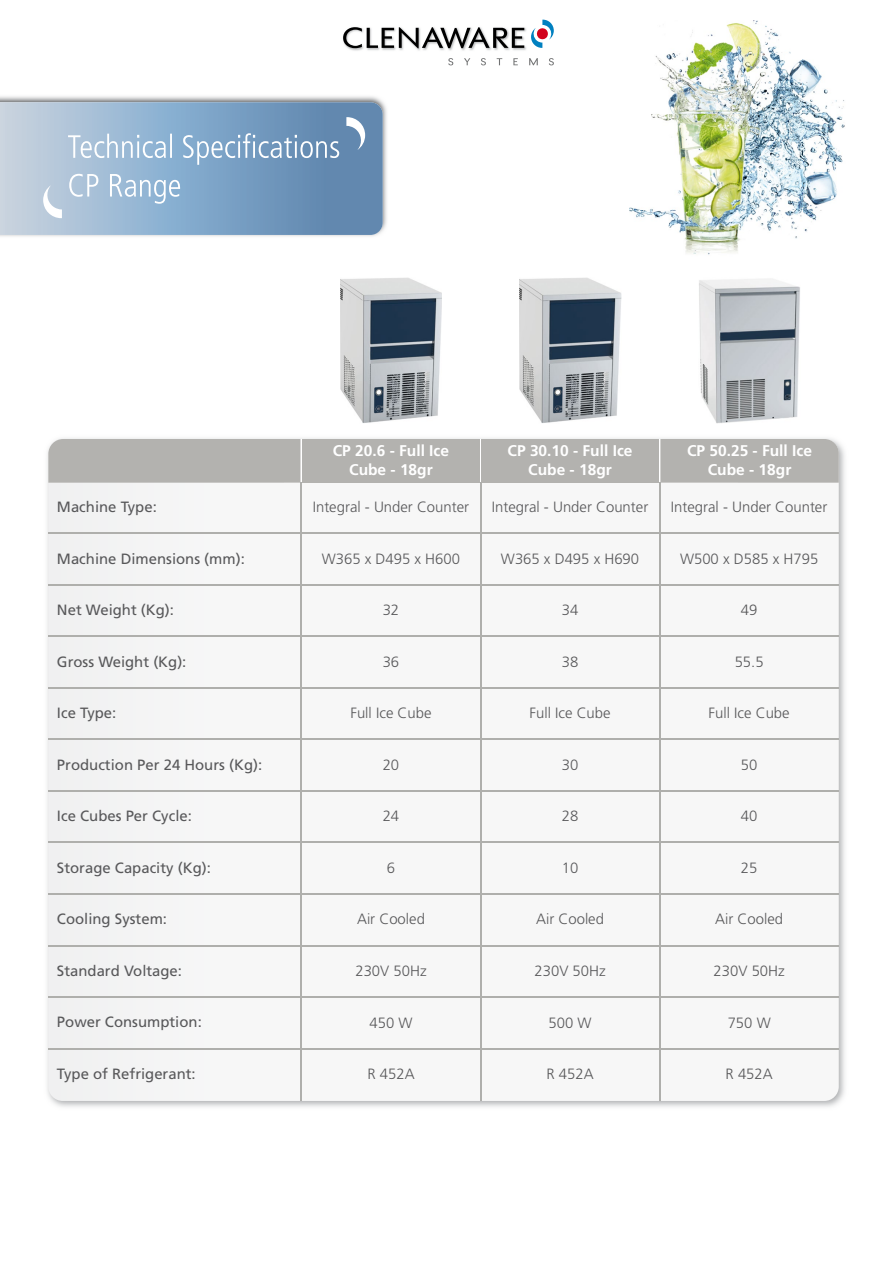
<style>
.page{position:relative;width:893px;height:1263px;background:#fff}
.page>*{position:absolute;margin:0;border:0;box-sizing:border-box;transform-origin:0 0}
.t1{font:700 15.45px/18.6px "Frutiger";color:#fff;text-align:center}
.t2{font:300 14.85px "Frutiger";color:#58585a}
.t3{font:14.85px "Frutiger";color:#58585a}
</style>
<div class="page">
<svg style="left:48px;top:483px;width:791px;height:618px"></svg>
<div style="left:302px;top:439px;width:178px;height:44px;background:#b3b2af"></div>
<div style="left:481px;top:439px;width:178px;height:44px;background:#b3b2af"></div>
<div style="left:48px;top:439px;width:252px;height:44px;background:#b3b2af"></div>
<hr style="left:300px;top:483px;width:2px;height:51px;background:#afafac">
<hr style="left:480px;top:483px;width:1px;height:51px;background:#afafac">
<hr style="left:659px;top:483px;width:1px;height:51px;background:#afafac">
<hr style="left:48px;top:532px;width:791px;height:2px;background:#afafac">
<div style="left:660px;top:439px;width:179px;height:44px;background:#b3b2af"></div>
<hr style="left:300px;top:534px;width:2px;height:52px;background:#afafac">
<hr style="left:480px;top:534px;width:1px;height:52px;background:#afafac">
<hr style="left:659px;top:534px;width:1px;height:52px;background:#afafac">
<hr style="left:48px;top:584px;width:791px;height:2px;background:#afafac">
<hr style="left:300px;top:586px;width:2px;height:51px;background:#afafac">
<hr style="left:480px;top:586px;width:1px;height:51px;background:#afafac">
<hr style="left:659px;top:586px;width:1px;height:51px;background:#afafac">
<hr style="left:48px;top:635px;width:791px;height:2px;background:#afafac">
<hr style="left:300px;top:637px;width:2px;height:52px;background:#afafac">
<hr style="left:480px;top:637px;width:1px;height:52px;background:#afafac">
<hr style="left:659px;top:637px;width:1px;height:52px;background:#afafac">
<hr style="left:48px;top:687px;width:791px;height:2px;background:#afafac">
<hr style="left:300px;top:689px;width:2px;height:51px;background:#afafac">
<hr style="left:480px;top:689px;width:1px;height:51px;background:#afafac">
<hr style="left:659px;top:689px;width:1px;height:51px;background:#afafac">
<hr style="left:48px;top:738px;width:791px;height:2px;background:#afafac">
<hr style="left:300px;top:740px;width:2px;height:52px;background:#afafac">
<hr style="left:480px;top:740px;width:1px;height:52px;background:#afafac">
<hr style="left:659px;top:740px;width:1px;height:52px;background:#afafac">
<hr style="left:48px;top:790px;width:791px;height:2px;background:#afafac">
<hr style="left:300px;top:792px;width:2px;height:51px;background:#afafac">
<hr style="left:480px;top:792px;width:1px;height:51px;background:#afafac">
<hr style="left:659px;top:792px;width:1px;height:51px;background:#afafac">
<hr style="left:48px;top:841px;width:791px;height:2px;background:#afafac">
<hr style="left:300px;top:843px;width:2px;height:52px;background:#afafac">
<hr style="left:480px;top:843px;width:1px;height:52px;background:#afafac">
<hr style="left:659px;top:843px;width:1px;height:52px;background:#afafac">
<hr style="left:48px;top:893px;width:791px;height:2px;background:#afafac">
<hr style="left:301px;top:895px;width:1px;height:51px;background:#afafac">
<hr style="left:480px;top:895px;width:1px;height:51px;background:#afafac">
<hr style="left:659px;top:895px;width:1px;height:51px;background:#afafac">
<hr style="left:48px;top:945px;width:791px;height:1px;background:#afafac">
<hr style="left:301px;top:946px;width:1px;height:52px;background:#afafac">
<hr style="left:480px;top:946px;width:1px;height:52px;background:#afafac">
<hr style="left:659px;top:946px;width:1px;height:52px;background:#afafac">
<hr style="left:48px;top:996px;width:791px;height:2px;background:#afafac">
<hr style="left:301px;top:998px;width:1px;height:51px;background:#afafac">
<hr style="left:480px;top:998px;width:1px;height:51px;background:#afafac">
<hr style="left:659px;top:998px;width:1px;height:51px;background:#afafac">
<hr style="left:48px;top:1048px;width:791px;height:1px;background:#afafac">
<hr style="left:301px;top:1049px;width:1px;height:52px;background:#afafac">
<hr style="left:480px;top:1049px;width:1px;height:52px;background:#afafac">
<hr style="left:659px;top:1049px;width:1px;height:52px;background:#afafac">
<img style="left:340px;top:277px;width:102px;height:146px">
<img style="left:519px;top:277px;width:102px;height:146px">
<img style="left:699px;top:279px;width:101px;height:144px">
<img style="left:348px;top:27px;width:179px;height:24px">
<svg style="left:531px;top:20px;width:23px;height:28px"></svg>
<svg style="left:343px;top:27px;width:181px;height:21px"></svg>
<svg style="left:448px;top:58px;width:5px;height:7px"></svg>
<svg style="left:464px;top:58px;width:6px;height:7px"></svg>
<svg style="left:481px;top:58px;width:5px;height:7px"></svg>
<svg style="left:497px;top:58px;width:5px;height:7px"></svg>
<svg style="left:513px;top:58px;width:5px;height:7px"></svg>
<svg style="left:529px;top:58px;width:9px;height:7px"></svg>
<svg style="left:549px;top:58px;width:5px;height:7px"></svg>
<img style="left:0;top:96px;width:387px;height:141px">
<svg style="left:0;top:102px;width:383px;height:133px;background:#8aa9c7"></svg>
<svg style="left:68px;top:133px;width:271px;height:32px;background:#97b5d0"></svg>
<svg style="left:69px;top:174px;width:111px;height:30px;background:#adc6dc"></svg>
<svg style="left:43px;top:185px;width:19px;height:33px"></svg>
<svg style="left:346px;top:117px;width:19px;height:33px"></svg>
<img style="left:629px;top:20px;width:216px;height:235px">
<p class="t1" style="left:333px;top:442px;width:118px">CP 20.6 - Full Ice<br>Cube - 18gr</p>
<p class="t1" style="left:508px;top:442px;width:126px">CP 30.10 - Full Ice<br>Cube - 18gr</p>
<p class="t1" style="left:687px;top:442px;width:126px">CP 50.25 - Full Ice<br>Cube - 18gr</p>
<p class="t3" style="left:57px;top:498px;width:101px">Machine Type:</p>
<p class="t2" style="left:492px;top:499px;width:158px">Integral - Under Counter</p>
<p class="t2" style="left:671px;top:499px;width:158px">Integral - Under Counter</p>
<p class="t2" style="left:313px;top:499px;width:158px">Integral - Under Counter</p>
<p class="t3" style="left:57px;top:550px;width:189px">Machine Dimensions (mm):</p>
<p class="t2" style="left:322px;top:550px;width:140px">W365 x D495 x H600</p>
<p class="t2" style="left:501px;top:550px;width:140px">W365 x D495 x H690</p>
<p class="t2" style="left:680px;top:550px;width:140px">W500 x D585 x H795</p>
<p class="t3" style="left:57px;top:601px;width:119px">Net Weight (Kg):</p>
<p class="t2" style="left:383px;top:602px;width:18px">32</p>
<p class="t2" style="left:562px;top:602px;width:18px">34</p>
<p class="t2" style="left:741px;top:602px;width:18px">49</p>
<p class="t3" style="left:57px;top:653px;width:131px">Gross Weight (Kg):</p>
<p class="t2" style="left:383px;top:653px;width:18px">36</p>
<p class="t2" style="left:562px;top:653px;width:18px">38</p>
<p class="t2" style="left:735px;top:653px;width:30px">55.5</p>
<p class="t3" style="left:57px;top:704px;width:61px">Ice Type:</p>
<p class="t2" style="left:350px;top:705px;width:83px">Full Ice Cube</p>
<p class="t2" style="left:529px;top:705px;width:83px">Full Ice Cube</p>
<p class="t2" style="left:709px;top:705px;width:83px">Full Ice Cube</p>
<p class="t3" style="left:57px;top:756px;width:207px">Production Per 24 Hours (Kg):</p>
<p class="t2" style="left:383px;top:756px;width:18px">20</p>
<p class="t2" style="left:562px;top:756px;width:18px">30</p>
<p class="t2" style="left:741px;top:756px;width:18px">50</p>
<p class="t3" style="left:57px;top:807px;width:136px">Ice Cubes Per Cycle:</p>
<p class="t2" style="left:383px;top:808px;width:18px">24</p>
<p class="t2" style="left:562px;top:808px;width:18px">28</p>
<p class="t2" style="left:741px;top:808px;width:18px">40</p>
<p class="t3" style="left:57px;top:859px;width:155px">Storage Capacity (Kg):</p>
<p class="t2" style="left:387px;top:859px;width:10px">6</p>
<p class="t2" style="left:562px;top:859px;width:18px">10</p>
<p class="t2" style="left:741px;top:859px;width:18px">25</p>
<p class="t3" style="left:57px;top:910px;width:112px">Cooling System:</p>
<p class="t2" style="left:357px;top:911px;width:69px">Air Cooled</p>
<p class="t2" style="left:536px;top:911px;width:69px">Air Cooled</p>
<p class="t2" style="left:715px;top:911px;width:69px">Air Cooled</p>
<p class="t3" style="left:57px;top:962px;width:127px">Standard Voltage:</p>
<p class="t2" style="left:355px;top:962px;width:73px">230V 50Hz</p>
<p class="t2" style="left:534px;top:962px;width:73px">230V 50Hz</p>
<p class="t2" style="left:714px;top:962px;width:73px">230V 50Hz</p>
<p class="t3" style="left:57px;top:1013px;width:146px">Power Consumption:</p>
<p class="t2" style="left:369px;top:1014px;width:45px">450 W</p>
<p class="t2" style="left:549px;top:1014px;width:45px">500 W</p>
<p class="t2" style="left:728px;top:1014px;width:45px">750 W</p>
<p class="t3" style="left:57px;top:1065px;width:140px">Type of Refrigerant:</p>
<p class="t2" style="left:367px;top:1065px;width:49px">R 452A</p>
<p class="t2" style="left:546px;top:1065px;width:49px">R 452A</p>
<p class="t2" style="left:726px;top:1065px;width:49px">R 452A</p>
</div>
